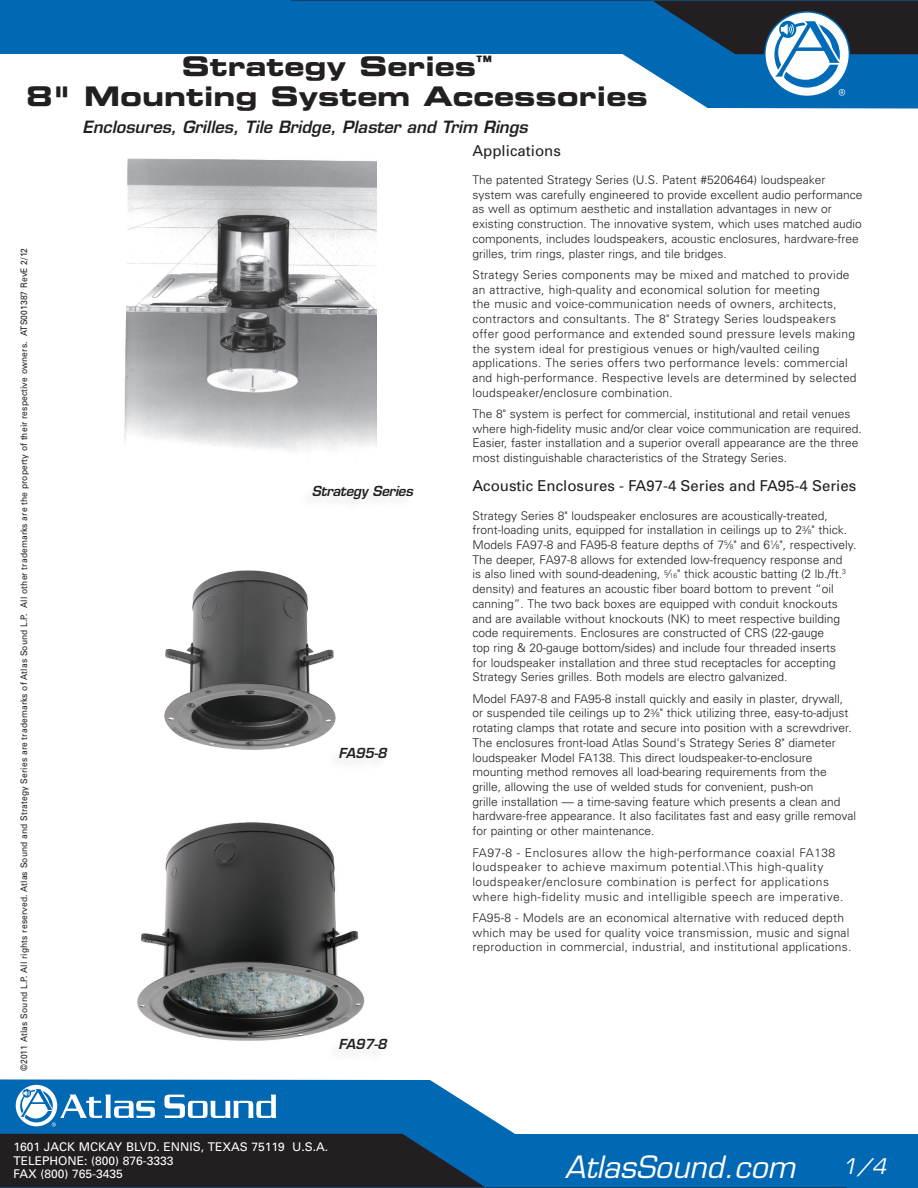
<style>
.page{position:relative;width:918px;height:1188px;background:#fff}
.page>*{position:absolute;margin:0;border:0;box-sizing:border-box;transform-origin:0 0}
.t1{font:italic 30px "Eurostile LT Std";color:#fff}
.Headline{font:27px "Eurostile LT Std Bold Ex 2";color:#231f20}
.t2{font:italic 21px "Eurostile LT Std";color:#fff}
.Sub-Headline{font:italic 600 16.5px "Eurostile LT Std";color:#231f20}
.SubHead{font:15px "Univers";color:#231f20}
.Image_Caption{font:italic 600 13.5px "Eurostile LT Std";letter-spacing:-.015em;color:#231f20}
.Body_Copy{font:300 12px/14.7px "Univers";color:#231f20}
.Body_Copy-2{font:300 12px/14.7px "Univers";letter-spacing:.02em;color:#231f20}
.Body_Copy-3{font:300 12px/14.7px "Univers";letter-spacing:.04em;color:#231f20}
.t3{font:12px/13.5px "Univers";color:#fff}
.t4{font:9px "Univers";letter-spacing:.015em;color:#231f20;scale:.94 1}
.s1{font-size:6.6px}
</style>
<div class="page">
<svg style="left:0;top:1079px;width:918px;height:109px"></svg>
<svg style="left:0;top:1134px;width:847px;height:54px;background:#124165"></svg>
<svg style="left:0;top:0;width:918px;height:109px"></svg>
<svg style="left:164px;top:1095px;width:112px;height:23px"></svg>
<svg style="left:15px;top:1084px;width:43px;height:43px"></svg>
<div style="left:16px;top:1085px;width:41px;height:41px;background:#fff;border-radius:50%"></div>
<svg style="left:19px;top:1087px;width:136px;height:40px"></svg>
<svg style="left:291px;top:0;width:627px;height:96px"></svg>
<img style="left:137px;top:822px;width:228px;height:219px">
<img style="left:124px;top:158px;width:253px;height:293px">
<img style="left:164px;top:570px;width:172px;height:180px">
<div style="left:326px;top:747px;width:62px;height:26px;background:#fcfcfc"></div>
<div style="left:326px;top:1038px;width:62px;height:26px;background:#fcfcfc"></div>
<p class="Headline" style="left:182px;top:48px;width:311px">Strategy Series<sup>™</sup></p>
<p class="Headline" style="left:26px;top:77px;width:623px">8" Mounting System Accessories</p>
<p class="Sub-Headline" style="left:83px;top:117px;width:447px">Enclosures, Grilles, Tile Bridge, Plaster and Trim Rings</p>
<p class="SubHead" style="left:472px;top:142px;width:90px">Applications</p>
<p class="Body_Copy" style="left:472px;top:172px;width:392px">The patented Strategy Series (U.S. Patent #5206464) loudspeaker system was carefully engineered to provide excellent audio performance as well as optimum aesthetic and installation advantages in new or existing construction. The innovative system, which uses matched audio components, includes loudspeakers, acoustic enclosures, hardware-free grilles, trim rings, plaster rings, and tile bridges.</p>
<p class="Body_Copy-2" style="left:472px;top:267px;width:386px">Strategy Series components may be mixed and matched to provide an attractive, high-quality and economical solution for meeting<br>the music and voice-communication needs of owners, architects, contractors and consultants. The 8" Strategy Series loudspeakers offer good performance and extended sound pressure levels making the system ideal for prestigious venues or high/vaulted ceiling applications. The series offers two performance levels: commercial and high-performance. Respective levels are determined by selected loudspeaker/enclosure combination.</p>
<p class="Body_Copy" style="left:472px;top:406px;width:391px">The 8" system is perfect for commercial, institutional and retail venues where high-fidelity music and/or clear voice communication are required.<br>Easier, faster installation and a superior overall appearance are the three most distinguishable characteristics of the Strategy Series.</p>
<p class="SubHead" style="left:472px;top:477px;width:385px">Acoustic Enclosures - FA97-4 Series and FA95-4 Series</p>
<p class="Body_Copy" style="left:472px;top:508px;width:386px">Strategy Series 8" loudspeaker enclosures are acoustically-treated, front-loading units, equipped for installation in ceilings up to 2<sup>3</sup>⁄<span class="s1">8</span>" thick.<br>Models FA97-8 and FA95-8 feature depths of 7<sup>5</sup>⁄<span class="s1">8</span>" and 6<sup>1</sup>⁄<span class="s1">8</span>", respectively.<br>The deeper, FA97-8 allows for extended low-frequency response and<br>is also lined with sound-deadening, <sup>5</sup>⁄<span class="s1">16</span>" thick acoustic batting (2 lb./ft.<sup>3 </sup>density) and features an acoustic fiber board bottom to prevent “oil canning”. The two back boxes are equipped with conduit knockouts and are available without knockouts (NK) to meet respective building code requirements. Enclosures are constructed of CRS (22-gauge<br>top ring &amp; 20-gauge bottom/sides) and include four threaded inserts<br>for loudspeaker installation and three stud receptacles for accepting Strategy Series grilles. Both models are electro galvanized.</p>
<p class="Body_Copy" style="left:472px;top:691px;width:385px">Model FA97-8 and FA95-8 install quickly and easily in plaster, drywall, or suspended tile ceilings up to 2<sup>3</sup>⁄<span class="s1">8</span>" thick utilizing three, easy-to-adjust rotating clamps that rotate and secure into position with a screwdriver.<br>The enclosures front-load Atlas Sound's Strategy Series 8" diameter loudspeaker Model FA138. This direct loudspeaker-to-enclosure mounting method removes all load-bearing requirements from the grille, allowing the use of welded studs for convenient, push-on<br>grille installation — a time-saving feature which presents a clean and hardware-free appearance. It also facilitates fast and easy grille removal for painting or other maintenance.</p>
<p class="Body_Copy-3" style="left:472px;top:845px;width:373px">FA97-8 - Enclosures allow the high-performance coaxial FA138 loudspeaker to achieve maximum potential.\This high-quality loudspeaker/enclosure combination is perfect for applications where high-fidelity music and intelligible speech are imperative.</p>
<p class="Body_Copy-2" style="left:472px;top:910px;width:380px">FA95-8 - Models are an economical alternative with reduced depth which may be used for quality voice transmission, music and signal reproduction in commercial, industrial, and institutional applications.</p>
<p class="t4" style="left:19px;top:1071px;width:877px;rotate:-90deg">©2011 Atlas Sound L.P. All rights reserved. Atlas Sound and Strategy Series are trademarks of Atlas Sound L.P. All other trademarks are the property of their respective owners. ATS001387 RevE 2/12</p>
<p class="Image_Caption" style="left:312px;top:482px;width:103px">Strategy Series</p>
<p class="Image_Caption" style="left:338px;top:745px;width:50px">FA95-8</p>
<p class="Image_Caption" style="left:338px;top:1036px;width:50px">FA97-8</p>
<p class="t3" style="left:14px;top:1140px;width:316px">1601 JACK MCKAY BLVD. ENNIS, TEXAS 75119 U.S.A.<br>TELEPHONE: (800) 876-3333<br>FAX (800) 765-3435</p>
<h1 class="t1" style="left:565px;top:1149px;width:232px">AtlasSound.com</h1>
<p class="t2" style="left:842px;top:1154px;width:46px">1/4</p>
</div>
